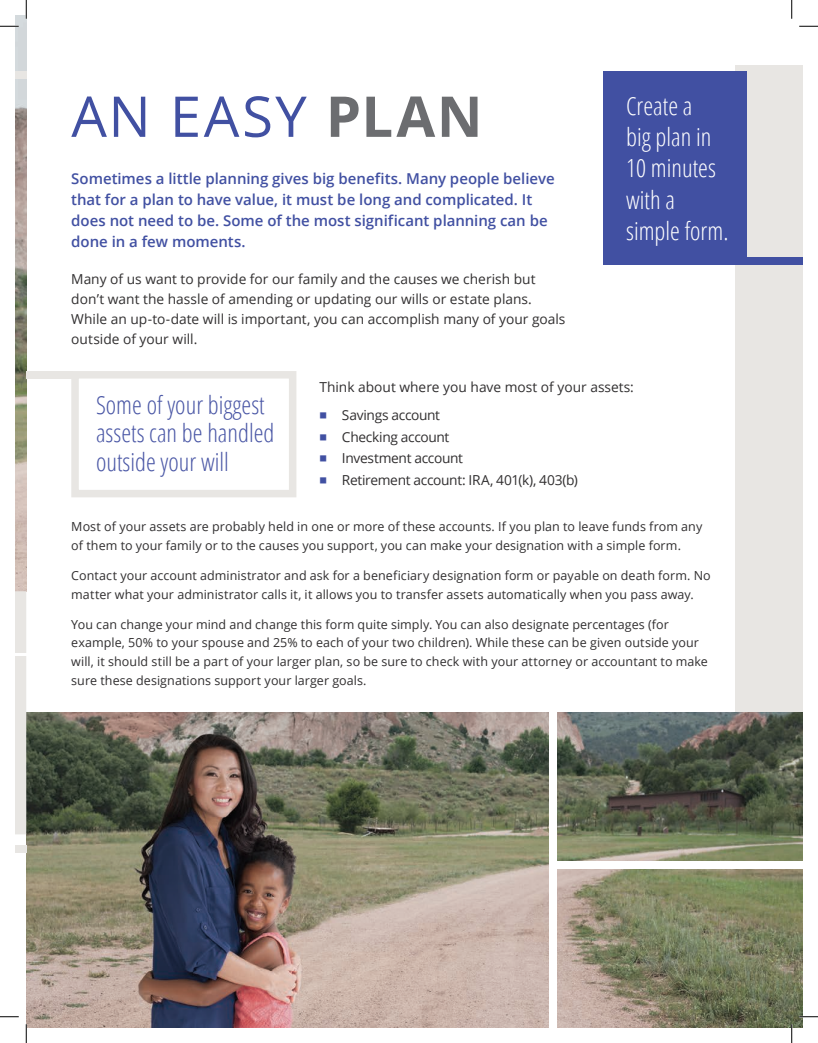
<style>
.page{position:relative;width:818px;height:1043px;background:#fff}
.page>*{position:absolute;margin:0;border:0;box-sizing:border-box;transform-origin:0 0}
.t1{font:56.25px "Open Sans";letter-spacing:.045em;color:#4150a2}
.t2{font:300 condensed 25px/28.8px "Open Sans";color:#4956a5}
.t3{font:300 condensed 25px/31.2px "Open Sans";color:#fff}
.t4{font:600 15px/21.2px "Open Sans";letter-spacing:-.005em;color:#4150a2}
.t5{font:13.75px/20px "Open Sans";color:#312f30}
.t6{font:13.75px "Open Sans";letter-spacing:-.025em;color:#312f30}
.t7{font:12.5px/18.8px "Open Sans";letter-spacing:.005em;color:#312f30}
.s1{font-weight:700;color:#6c6d70}
.s2{font-family:"Noto Sans";font-size:12.5px;color:#4150a2}
</style>
<div class="page">
<div style="left:735px;top:15px;width:67px;height:697px;background:#e8e6e3"></div>
<div style="left:15px;top:15px;width:787px;height:49px;background:#fff"></div>
<img style="left:26px;top:712px;width:776px;height:316px">
<img style="left:15px;top:15px;width:11px;height:576px">
<div style="left:15px;top:71px;width:11px;height:8px;background:#e8e6e3"></div>
<div style="left:15px;top:591px;width:11px;height:243px;background:#e8e6e3"></div>
<svg style="left:15px;top:653px;width:11px;height:2px"></svg>
<div style="left:15px;top:845px;width:11px;height:8px;background:#e8e6e3"></div>
<div style="left:549px;top:712px;width:8px;height:316px;background:#fff"></div>
<div style="left:603px;top:71px;width:143px;height:194px;background:#4150a2"></div>
<div style="left:744px;top:257px;width:58px;height:8px;background:#4150a2"></div>
<div style="left:71px;top:371px;width:225px;height:126px;border:8px solid #e8e6e3"></div>
<div style="left:26px;top:371px;width:47px;height:7px;background:#e8e6e3"></div>
<div style="left:549px;top:861px;width:253px;height:7px;background:#fff"></div>
<svg style="left:0;top:25px;width:19px;height:2px"></svg>
<svg style="left:799px;top:25px;width:19px;height:2px"></svg>
<svg style="left:0;top:1016px;width:19px;height:1px"></svg>
<svg style="left:799px;top:1015px;width:19px;height:2px"></svg>
<svg style="left:25px;top:0;width:2px;height:19px"></svg>
<svg style="left:25px;top:1024px;width:2px;height:18px"></svg>
<svg style="left:791px;top:0;width:1px;height:19px"></svg>
<svg style="left:790px;top:1024px;width:2px;height:18px"></svg>
<p class="t1" style="left:71px;top:78px;width:413px">AN EASY <span class="s1">PLAN</span></p>
<p class="t4" style="left:71px;top:167px;width:485px">Sometimes a little planning gives big benefits. Many people believe that for a plan to have value, it must be long and complicated. It does not need to be. Some of the most significant planning can be done in a few moments.</p>
<p class="t5" style="left:71px;top:269px;width:495px">Many of us want to provide for our family and the causes we cherish but don’t want the hassle of amending or updating our wills or estate plans.<br>While an up-to-date will is important, you can accomplish many of your goals outside of your will.</p>
<p class="t3" style="left:626px;top:89px;width:104px">Create a<br>big plan in<br>10 minutes with a simple form.</p>
<p class="t2" style="left:96px;top:389px;width:180px">Some of your biggest assets can be handled outside your will</p>
<p class="t5" style="left:319px;top:376px;width:316px">Think about where you have most of your assets:</p>
<p class="t6" style="left:319px;top:405px;width:122px"><span class="s2">■</span> Savings account</p>
<p class="t6" style="left:319px;top:427px;width:131px"><span class="s2">■</span> Checking account</p>
<p class="t6" style="left:319px;top:449px;width:145px"><span class="s2">■</span> Investment account</p>
<p class="t6" style="left:319px;top:471px;width:260px"><span class="s2">■</span> Retirement account: IRA, 401(k), 403(b)</p>
<p class="t7" style="left:71px;top:517px;width:632px">Most of your assets are probably held in one or more of these accounts. If you plan to leave funds from any of them to your family or to the causes you support, you can make your designation with a simple form.</p>
<p class="t7" style="left:71px;top:565px;width:641px">Contact your account administrator and ask for a beneficiary designation form or payable on death form. No matter what your administrator calls it, it allows you to transfer assets automatically when you pass away.</p>
<p class="t7" style="left:71px;top:614px;width:638px">You can change your mind and change this form quite simply. You can also designate percentages (for example, 50% to your spouse and 25% to each of your two children). While these can be given outside your will, it should still be a part of your larger plan, so be sure to check with your attorney or accountant to make sure these designations support your larger goals.</p>
</div>
